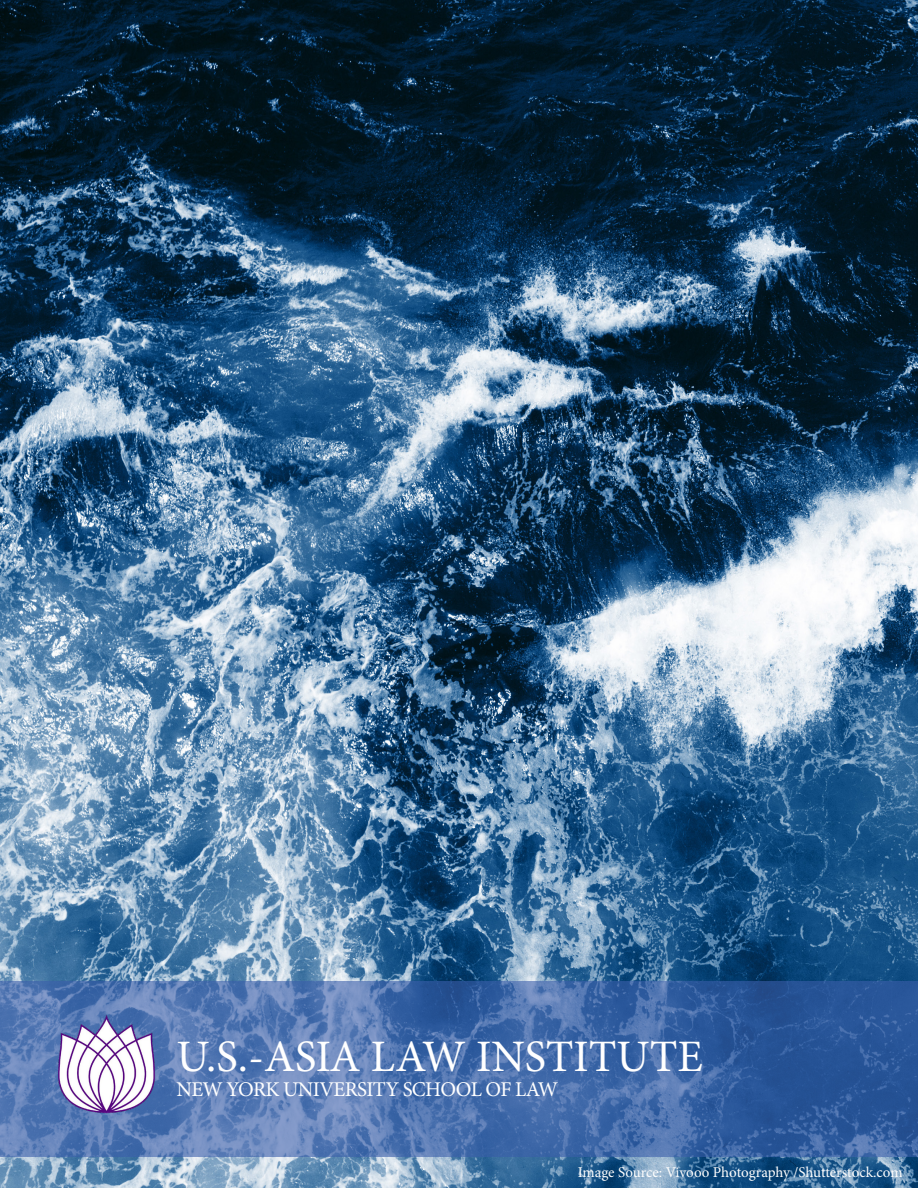
<style>
.page{position:relative;width:918px;height:1188px;background:#fff}
.page>*{position:absolute;margin:0;border:0;box-sizing:border-box;transform-origin:0 0}
.t1{font:45px "Minion Pro";color:#fff}
.t2{font:21px "Minion Pro";letter-spacing:-.03em;color:#fff}
.t3{font:15px "Minion Pro";letter-spacing:-.005em;color:#fefefe}
</style>
<div class="page">
<img style="left:0;top:0;width:918px;height:1188px">
<svg style="left:0;top:981px;width:918px;height:176px;background:#486eab"></svg>
<img style="left:57px;top:1011px;width:100px;height:103px">
<h1 class="t1" style="left:177px;top:1027px;width:528px">U.S.-ASIA LAW INSTITUTE</h1>
<h2 class="t2" style="left:177px;top:1076px;width:383px">NEW YORK UNIVERSITY SCHOOL OF LAW</h2>
<p class="t3" style="left:578px;top:1162px;width:326px">Image Source: Vivooo Photography /Shutterstock.com</p>
</div>
